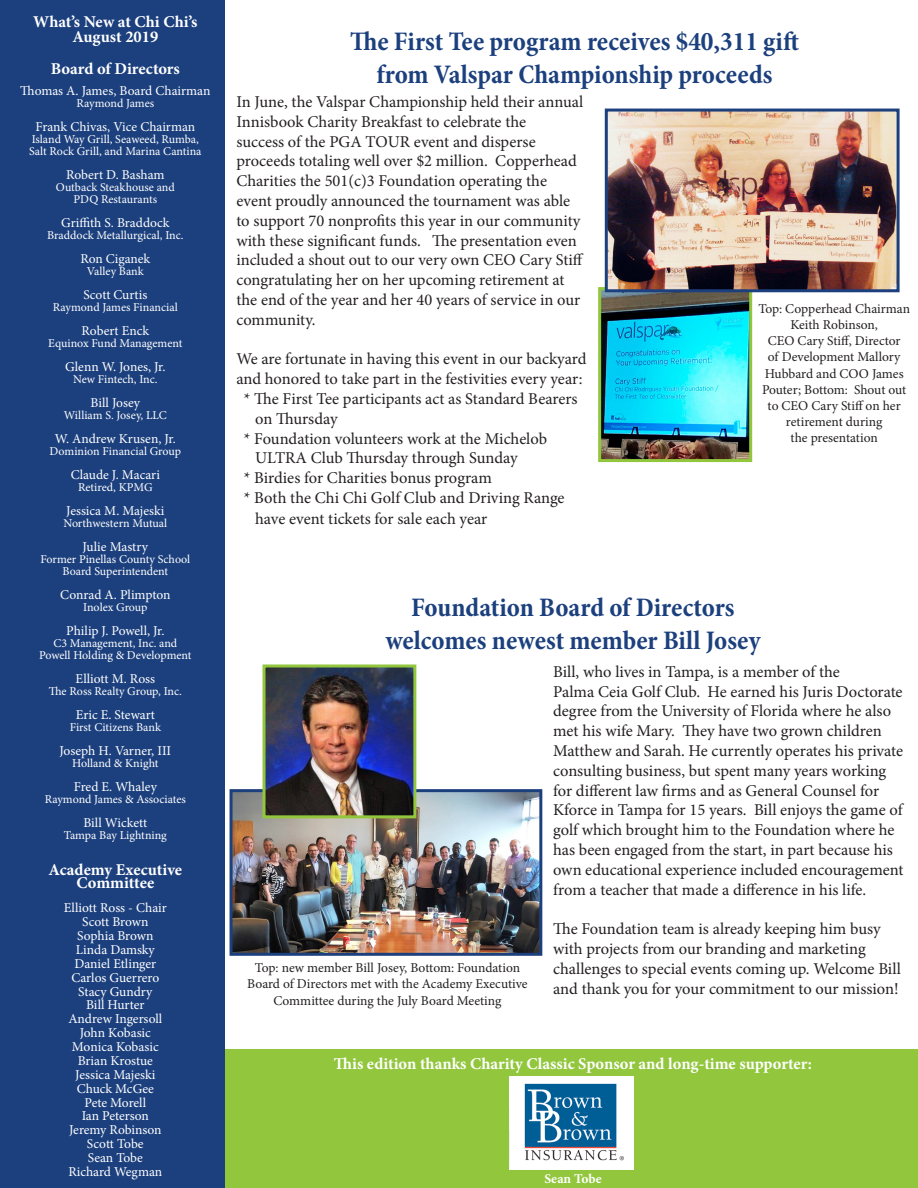
<style>
.page{position:relative;width:918px;height:1188px;background:#fff}
.page>*{position:absolute;margin:0;border:0;box-sizing:border-box;transform-origin:0 0}
.t1{font:700 condensed 27px "Minion Pro";color:#1c407e}
.t2{font:16.5px/19.8px "Minion Pro";letter-spacing:-.005em;color:#231f20}
.t3{font:700 16.5px "Minion Pro";color:#fff}
.t4{font:13.5px "Minion Pro";color:#fff}
.t5{font:13.5px/16.2px "Minion Pro";letter-spacing:-.005em;color:#231f20;text-align:center}
.t6{font:700 13.5px "Minion Pro";color:#fff}
.t7{font:12px "Minion Pro";letter-spacing:-.005em;color:#fff}
</style>
<div class="page">
<div style="left:184px;top:1049px;width:734px;height:139px;background:#92c73d"></div>
<div style="left:0;top:0;width:225px;height:1188px;background:#1c407e"></div>
<img style="left:510px;top:1077px;width:123px;height:92px">
<img style="left:602px;top:291px;width:146px;height:167px">
<div style="left:598px;top:287px;width:154px;height:175px;border:3px solid #92c73d"></div>
<img style="left:609px;top:113px;width:287px;height:175px">
<div style="left:605px;top:109px;width:295px;height:183px;border:3px solid #1c407e"></div>
<img style="left:234px;top:793px;width:304px;height:159px">
<div style="left:230px;top:789px;width:312px;height:167px;border:3px solid #1c407e"></div>
<img style="left:267px;top:668px;width:145px;height:146px">
<div style="left:263px;top:664px;width:153px;height:154px;border:3px solid #92c73d"></div>
<p class="t3" style="left:33px;top:10px;width:166px">What’s New at Chi Chi’s</p>
<p class="t3" style="left:72px;top:25px;width:88px">August 2019</p>
<p class="t3" style="left:51px;top:57px;width:131px">Board of Directors</p>
<p class="t4" style="left:20px;top:81px;width:192px">Thomas A. James, Board Chairman</p>
<p class="t7" style="left:77px;top:95px;width:79px">Raymond James</p>
<p class="t4" style="left:35px;top:117px;width:161px">Frank Chivas, Vice Chairman</p>
<p class="t7" style="left:32px;top:131px;width:169px">Island Way Grill, Seaweed, Rumba,</p>
<p class="t7" style="left:29px;top:143px;width:174px">Salt Rock Grill, and Marina Cantina</p>
<p class="t4" style="left:66px;top:165px;width:100px">Robert D. Basham</p>
<p class="t7" style="left:56px;top:179px;width:120px">Outback Steakhouse and</p>
<p class="t7" style="left:74px;top:191px;width:85px">PDQ Restaurants</p>
<p class="t4" style="left:61px;top:213px;width:110px">Griffith S. Braddock</p>
<p class="t7" style="left:47px;top:227px;width:138px">Braddock Metallurgical, Inc.</p>
<p class="t4" style="left:80px;top:249px;width:72px">Ron Ciganek</p>
<p class="t7" style="left:87px;top:263px;width:59px">Valley Bank</p>
<p class="t4" style="left:83px;top:285px;width:66px">Scott Curtis</p>
<p class="t7" style="left:53px;top:299px;width:126px">Raymond James Financial</p>
<p class="t4" style="left:82px;top:321px;width:69px">Robert Enck</p>
<p class="t7" style="left:48px;top:335px;width:136px">Equinox Fund Management</p>
<p class="t4" style="left:65px;top:357px;width:102px">Glenn W. Jones, Jr.</p>
<p class="t7" style="left:73px;top:371px;width:86px">New Fintech, Inc.</p>
<p class="t4" style="left:91px;top:393px;width:51px">Bill Josey</p>
<p class="t7" style="left:64px;top:407px;width:105px">William S. Josey, LLC</p>
<p class="t4" style="left:55px;top:429px;width:122px">W. Andrew Krusen, Jr.</p>
<p class="t7" style="left:50px;top:443px;width:133px">Dominion Financial Group</p>
<p class="t4" style="left:71px;top:465px;width:91px">Claude J. Macari</p>
<p class="t7" style="left:78px;top:479px;width:76px">Retired, KPMG</p>
<p class="t4" style="left:66px;top:501px;width:100px">Jessica M. Majeski</p>
<p class="t7" style="left:63px;top:515px;width:105px">Northwestern Mutual</p>
<p class="t4" style="left:83px;top:537px;width:67px">Julie Mastry</p>
<p class="t7" style="left:40px;top:551px;width:151px">Former Pinellas County School</p>
<p class="t7" style="left:62px;top:563px;width:107px">Board Superintendent</p>
<p class="t4" style="left:60px;top:585px;width:112px">Conrad A. Plimpton</p>
<p class="t7" style="left:83px;top:599px;width:66px">Inolex Group</p>
<p class="t4" style="left:66px;top:621px;width:100px">Philip J. Powell, Jr.</p>
<p class="t7" style="left:53px;top:635px;width:125px">C3 Management, Inc. and</p>
<p class="t7" style="left:39px;top:647px;width:154px">Powell Holding &amp; Development</p>
<p class="t4" style="left:76px;top:669px;width:81px">Elliott M. Ross</p>
<p class="t7" style="left:49px;top:683px;width:135px">The Ross Realty Group, Inc.</p>
<p class="t4" style="left:76px;top:705px;width:81px">Eric E. Stewart</p>
<p class="t7" style="left:70px;top:719px;width:93px">First Citizens Bank</p>
<p class="t4" style="left:59px;top:741px;width:113px">Joseph H. Varner, III</p>
<p class="t7" style="left:72px;top:755px;width:88px">Holland &amp; Knight</p>
<p class="t4" style="left:74px;top:777px;width:85px">Fred E. Whaley</p>
<p class="t7" style="left:45px;top:791px;width:143px">Raymond James &amp; Associates</p>
<p class="t4" style="left:83px;top:813px;width:65px">Bill Wickett</p>
<p class="t7" style="left:64px;top:827px;width:105px">Tampa Bay Lightning</p>
<p class="t3" style="left:49px;top:858px;width:135px">Academy Executive</p>
<p class="t3" style="left:76px;top:871px;width:79px">Committee</p>
<p class="t4" style="left:64px;top:899px;width:104px">Elliott Ross - Chair</p>
<p class="t4" style="left:82px;top:913px;width:68px">Scott Brown</p>
<p class="t4" style="left:77px;top:927px;width:78px">Sophia Brown</p>
<p class="t4" style="left:76px;top:941px;width:80px">Linda Damsky</p>
<p class="t4" style="left:74px;top:954px;width:83px">Daniel Etlinger</p>
<p class="t4" style="left:71px;top:968px;width:89px">Carlos Guerrero</p>
<p class="t4" style="left:78px;top:982px;width:76px">Stacy Gundry</p>
<p class="t4" style="left:86px;top:996px;width:60px">Bill Hurter</p>
<p class="t4" style="left:68px;top:1010px;width:96px">Andrew Ingersoll</p>
<p class="t4" style="left:80px;top:1024px;width:73px">John Kobasic</p>
<p class="t4" style="left:72px;top:1038px;width:88px">Monica Kobasic</p>
<p class="t4" style="left:78px;top:1052px;width:77px">Brian Krostue</p>
<p class="t4" style="left:75px;top:1065px;width:82px">Jessica Majeski</p>
<p class="t4" style="left:77px;top:1079px;width:79px">Chuck McGee</p>
<p class="t4" style="left:85px;top:1093px;width:63px">Pete Morell</p>
<p class="t4" style="left:82px;top:1107px;width:69px">Ian Peterson</p>
<p class="t4" style="left:69px;top:1121px;width:94px">Jeremy Robinson</p>
<p class="t4" style="left:87px;top:1135px;width:58px">Scott Tobe</p>
<p class="t4" style="left:88px;top:1149px;width:57px">Sean Tobe</p>
<p class="t4" style="left:68px;top:1163px;width:95px">Richard Wegman</p>
<p class="t1" style="left:350px;top:23px;width:450px">The First Tee program receives $40,311 gift</p>
<p class="t1" style="left:377px;top:55px;width:398px">from Valspar Championship proceeds</p>
<p class="t2" style="left:236px;top:92px;width:349px">In June, the Valspar Championship held their annual<br>Innisbook Charity Breakfast to celebrate the</p>
<p class="t2" style="left:236px;top:132px;width:349px">success of the PGA TOUR event and disperse proceeds totaling well over $2 million. Copperhead Charities the 501(c)3 Foundation operating the event proudly announced the tournament was able to support 70 nonprofits this year in our community with these significant funds. The presentation even included a shout out to our very own CEO Cary Stiff congratulating her on her upcoming retirement at the end of the year and her 40 years of service in our community.</p>
<p class="t2" style="left:236px;top:349px;width:352px">We are fortunate in having this event in our backyard and honored to take part in the festivities every year:</p>
<p class="t2" style="left:244px;top:389px;width:335px">* The First Tee participants act as Standard Bearers</p>
<p class="t2" style="left:255px;top:409px;width:84px">on Thursday</p>
<p class="t2" style="left:244px;top:429px;width:305px">* Foundation volunteers work at the Michelob</p>
<p class="t2" style="left:255px;top:448px;width:264px">ULTRA Club Thursday through Sunday</p>
<p class="t2" style="left:244px;top:468px;width:250px">* Birdies for Charities bonus program</p>
<p class="t2" style="left:244px;top:488px;width:322px">* Both the Chi Chi Golf Club and Driving Range</p>
<p class="t2" style="left:255px;top:509px;width:234px">have event tickets for sale each year</p>
<p class="t5" style="left:758px;top:300px;width:153px">Top: Copperhead Chairman<br>Keith Robinson,</p>
<p class="t5" style="left:768px;top:333px;width:134px">CEO Cary Stiff, Director</p>
<p class="t5" style="left:762px;top:349px;width:146px">of Development Mallory<br>Hubbard and COO James<br>Pouter; Bottom: Shout out to CEO Cary Stiff on her retirement during</p>
<p class="t5" style="left:791px;top:430px;width:89px">the presentation</p>
<p class="t1" style="left:411px;top:589px;width:325px">Foundation Board of Directors</p>
<p class="t1" style="left:385px;top:622px;width:377px">welcomes newest member Bill Josey</p>
<p class="t5" style="left:247px;top:960px;width:282px">Top: new member Bill Josey, Bottom: Foundation<br>Board of Directors met with the Academy Executive<br>Committee during the July Board Meeting</p>
<p class="t2" style="left:553px;top:662px;width:288px">Bill, who lives in Tampa, is a member of the</p>
<p class="t2" style="left:553px;top:682px;width:352px">Palma Ceia Golf Club. He earned his Juris Doctorate degree from the University of Florida where he also met his wife Mary. They have two grown children Matthew and Sarah. He currently operates his private consulting business, but spent many years working for different law firms and as General Counsel for Kforce in Tampa for 15 years. Bill enjoys the game of golf which brought him to the Foundation where he has been engaged from the start, in part because his own educational experience included encouragement from a teacher that made a difference in his life.</p>
<p class="t2" style="left:553px;top:919px;width:329px">The Foundation team is already keeping him busy with projects from our branding and marketing</p>
<p class="t2" style="left:553px;top:959px;width:349px">challenges to special events coming up. Welcome Bill and thank you for your commitment to our mission!</p>
<p class="t3" style="left:334px;top:1052px;width:480px">This edition thanks Charity Classic Sponsor and long-time supporter:</p>
<p class="t6" style="left:544px;top:1169px;width:59px">Sean Tobe</p>
</div>
